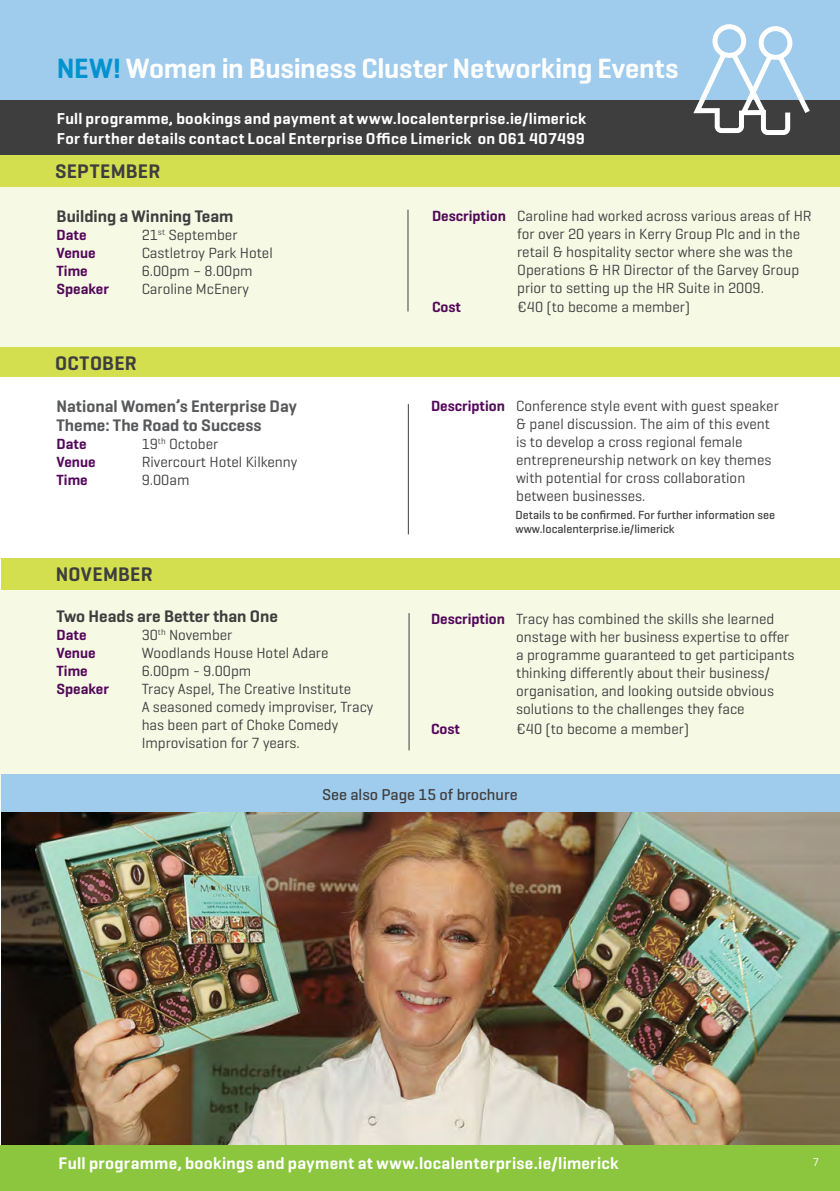
<style>
.page{position:relative;width:840px;height:1191px;background:#fff}
.page>*{position:absolute;margin:0;border:0;box-sizing:border-box;transform-origin:0 0}
.t1{font:600 28.4px "Geogrotesque";letter-spacing:-.01em;color:#fff}
.t2{font:600 20px "Geogrotesque";letter-spacing:.015em;color:#3e3e3f}
.body{font:600 17px "Geogrotesque";letter-spacing:.015em;color:#fff}
.Course_Details{font:600 17px "Geogrotesque";color:#3e3e3f}
.Course{font:600 17px "Geogrotesque";color:#57585a}
.Course_Details-2{font:600 17px "Geogrotesque";color:#57585a}
.body-2{font:600 16px "Geogrotesque";letter-spacing:.02em;color:#fff}
.t3{font:500 16px "Geogrotesque";color:#3e3e3f}
.Course_Details-3{font:15px/18px "Geogrotesque";color:#3e3e3f}
.Course_Details-4{font:600 15px "Geogrotesque";color:#53085b}
.Course_Details-5{font:500 12px/14.4px "Geogrotesque";color:#3e3e3f}
.t4{font:11.4px "Geogrotesque";color:#fff}
.s1{color:#0093d0}
.s2{font-weight:600;color:#53085b}
</style>
<div class="page">
<div style="left:0;top:99px;width:839px;height:57px;background:#3e3e3f"></div>
<div style="left:0;top:0;width:839px;height:99px;background:#9fcbec"></div>
<svg style="left:689px;top:24px;width:124px;height:111px"></svg>
<div style="left:0;top:587px;width:839px;height:213px;background:#f6f9e4"></div>
<div style="left:0;top:186px;width:839px;height:161px;background:#f6f9e4"></div>
<div style="left:0;top:155px;width:839px;height:31px;background:#d4df4f"></div>
<div style="left:0;top:347px;width:839px;height:31px;background:#d4df4f"></div>
<div style="left:0;top:377px;width:839px;height:181px;background:#fff"></div>
<hr style="left:408px;top:404px;width:1px;height:130px;background:#3e3e3f">
<hr style="left:408px;top:613px;width:1px;height:137px;background:#3e3e3f">
<hr style="left:407px;top:210px;width:1px;height:101px;background:#3e3e3f">
<img style="left:1px;top:812px;width:838px;height:333px">
<div style="left:1px;top:558px;width:838px;height:31px;background:#d4df4f"></div>
<div style="left:1px;top:775px;width:838px;height:37px;background:#9fcbec"></div>
<div style="left:0;top:1145px;width:839px;height:46px;background:#8bc63e"></div>
<p class="t1" style="left:57px;top:51px;width:623px"><span class="s1">NEW!</span> Women in Business Cluster Networking Events</p>
<p class="body-2" style="left:57px;top:108px;width:530px">Full programme, bookings and payment at www.localenterprise.ie/limerick</p>
<p class="body-2" style="left:57px;top:128px;width:529px">For further details contact Local Enterprise Office Limerick on 061 407499</p>
<p class="t2" style="left:55px;top:159px;width:107px">SEPTEMBER</p>
<p class="Course_Details" style="left:56px;top:206px;width:178px">Building a Winning Team</p>
<p class="Course_Details-4" style="left:56px;top:226px;width:31px">Date</p>
<p class="Course_Details-3" style="left:142px;top:226px;width:97px">21<sup>st</sup> September</p>
<p class="Course_Details-4" style="left:56px;top:244px;width:41px">Venue</p>
<p class="Course_Details-3" style="left:142px;top:244px;width:132px">Castletroy Park Hotel</p>
<p class="Course_Details-4" style="left:56px;top:262px;width:33px">Time</p>
<p class="Course_Details-3" style="left:142px;top:262px;width:112px">6.00pm – 8.00pm</p>
<p class="Course_Details-4" style="left:56px;top:280px;width:54px">Speaker</p>
<p class="Course_Details-3" style="left:142px;top:280px;width:109px">Caroline McEnery</p>
<p class="t2" style="left:55px;top:351px;width:83px">OCTOBER</p>
<p class="Course" style="left:56px;top:396px;width:242px">National Women’s Enterprise Day</p>
<p class="Course_Details-2" style="left:56px;top:415px;width:206px">Theme: The Road to Success</p>
<p class="Course_Details-4" style="left:56px;top:435px;width:31px">Date</p>
<p class="Course_Details-3" style="left:142px;top:435px;width:78px">19<sup>th</sup> October</p>
<p class="Course_Details-4" style="left:56px;top:453px;width:41px">Venue</p>
<p class="Course_Details-3" style="left:142px;top:453px;width:157px">Rivercourt Hotel Kilkenny</p>
<p class="Course_Details-4" style="left:56px;top:471px;width:33px">Time</p>
<p class="Course_Details-3" style="left:142px;top:471px;width:49px">9.00am</p>
<p class="t2" style="left:56px;top:562px;width:98px">NOVEMBER</p>
<p class="Course_Details" style="left:56px;top:606px;width:223px">Two Heads are Better than One</p>
<p class="Course_Details-4" style="left:56px;top:626px;width:31px">Date</p>
<p class="Course_Details-3" style="left:142px;top:626px;width:92px">30<sup>th</sup> November</p>
<p class="Course_Details-4" style="left:56px;top:644px;width:41px">Venue</p>
<p class="Course_Details-3" style="left:142px;top:644px;width:188px">Woodlands House Hotel Adare</p>
<p class="Course_Details-4" style="left:56px;top:662px;width:33px">Time</p>
<p class="Course_Details-3" style="left:142px;top:662px;width:111px">6.00pm - 9.00pm</p>
<p class="Course_Details-4" style="left:56px;top:680px;width:54px">Speaker</p>
<p class="Course_Details-3" style="left:142px;top:680px;width:211px">Tracy Aspel, The Creative Institute</p>
<p class="Course_Details-3" style="left:142px;top:698px;width:233px">A seasoned comedy improviser, Tracy has been part of Choke Comedy<br>Improvisation for 7 years.</p>
<p class="Course_Details-3" style="left:517px;top:206px;width:296px;text-indent:-85px"><span class="s2">Description</span> Caroline had worked across various areas of HR for over 20 years in Kerry Group Plc and in the retail &amp; hospitality sector where she was the Operations &amp; HR Director of the Garvey Group prior to setting up the HR Suite in 2009.</p>
<p class="Course_Details-4" style="left:432px;top:298px;width:31px">Cost</p>
<p class="Course_Details-3" style="left:517px;top:297px;width:174px">€40 (to become a member)</p>
<p class="Course_Details-3" style="left:516px;top:396px;width:264px;text-indent:-85px"><span class="s2">Description</span> Conference style event with guest speaker &amp; panel discussion. The aim of this event is to develop a cross regional female entrepreneurship network on key themes with potential for cross collaboration between businesses.</p>
<p class="Course_Details-5" style="left:515px;top:507px;width:261px">Details to be confirmed. For further information see www.localenterprise.ie/limerick</p>
<p class="Course_Details-3" style="left:516px;top:610px;width:280px;text-indent:-85px"><span class="s2">Description</span> Tracy has combined the skills she learned onstage with her business expertise to offer a programme guaranteed to get participants thinking differently about their business/ organisation, and looking outside obvious solutions to the challenges they face</p>
<p class="Course_Details-4" style="left:431px;top:719px;width:31px">Cost</p>
<p class="Course_Details-3" style="left:516px;top:719px;width:174px">€40 (to become a member)</p>
<p class="t3" style="left:322px;top:785px;width:197px">See also Page 15 of brochure</p>
<p class="body" style="left:59px;top:1152px;width:561px">Full programme, bookings and payment at www.localenterprise.ie/limerick</p>
<p class="t4" style="left:812px;top:1155px;width:8px">7</p>
</div>
